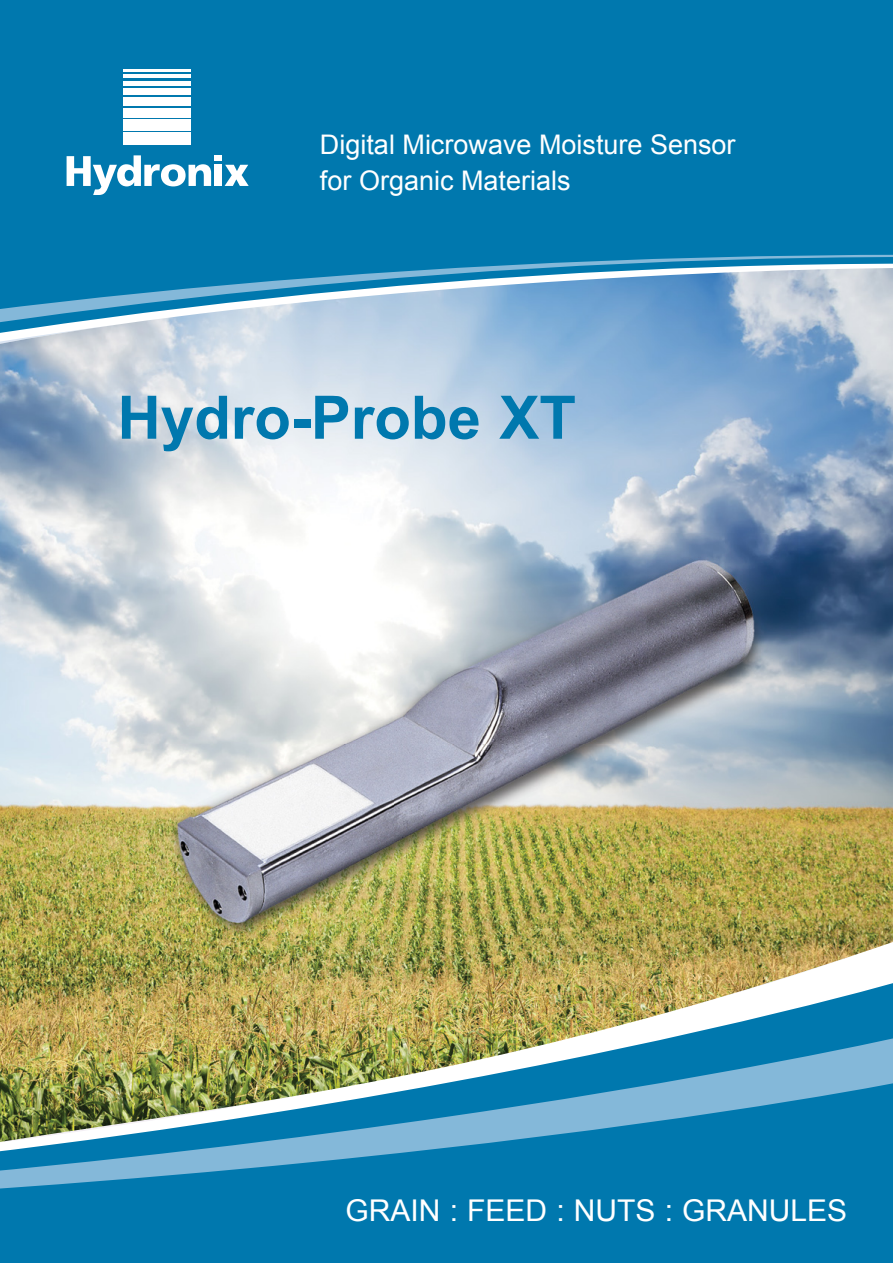
<style>
.page{position:relative;width:893px;height:1263px;background:#fff}
.page>*{position:absolute;margin:0;border:0;box-sizing:border-box;transform-origin:0 0}
.t1{font:700 60px "Arial";color:#0078ae}
.t2{font:30px "Arial";color:#fff}
.t3{font:27px/36px "Arial";color:#fff}
</style>
<div class="page">
<img style="left:51px;top:665px;width:842px;height:414px">
<svg style="left:0;top:1079px;width:893px;height:184px;background:#1c84b3"></svg>
<div style="left:0;top:0;width:893px;height:264px;background:#0078ae"></div>
<svg style="left:0;top:264px;width:893px;height:338px;background:#87abcb"></svg>
<svg style="left:67px;top:155px;width:182px;height:40px"></svg>
<hr style="left:123px;top:69px;width:68px;height:2px;background:#fff">
<hr style="left:123px;top:74px;width:68px;height:4px;background:#fff">
<div style="left:123px;top:81px;width:68px;height:5px;background:#fff"></div>
<div style="left:123px;top:88px;width:68px;height:7px;background:#fff"></div>
<div style="left:123px;top:97px;width:68px;height:9px;background:#fff"></div>
<div style="left:123px;top:108px;width:68px;height:9px;background:#fff"></div>
<div style="left:123px;top:119px;width:68px;height:12px;background:#fff"></div>
<div style="left:123px;top:132px;width:68px;height:13px;background:#fff"></div>
<img style="left:0;top:665px;width:51px;height:477px">
<img style="left:766px;top:949px;width:105px;height:34px">
<img style="left:671px;top:983px;width:98px;height:28px">
<img style="left:50px;top:1093px;width:262px;height:42px">
<img style="left:0;top:283px;width:527px;height:255px">
<img style="left:516px;top:268px;width:376px;height:16px">
<img style="left:142px;top:534px;width:657px;height:421px">
<p class="t3" style="left:320px;top:127px;width:417px">Digital Microwave Moisture Sensor for Organic Materials</p>
<h1 class="t1" style="left:118px;top:378px;width:460px">Hydro-Probe XT</h1>
<p class="t2" style="left:345px;top:1191px;width:503px">GRAIN : FEED : NUTS : GRANULES</p>
</div>
